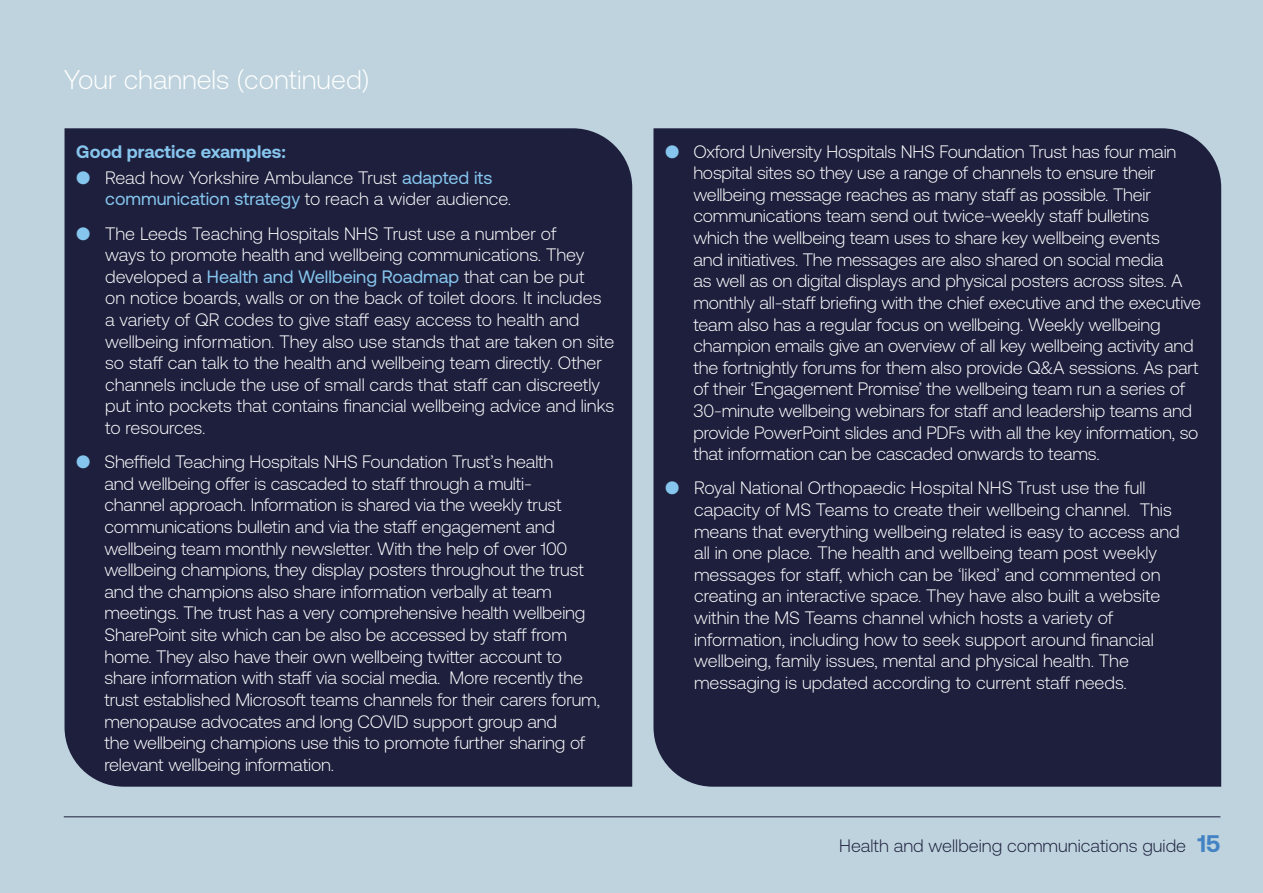
<style>
.page{position:relative;width:1263px;height:893px;background:#bed3dd}
.page>*{position:absolute;margin:0;border:0;box-sizing:border-box;transform-origin:0 0}
.t1{font:300 27px "Aeonik Pro";color:#fff}
.t2{font:300 18px/21.6px "Aeonik Pro";letter-spacing:-.01em;color:#fff}
.t3{font:300 18px "Aeonik Pro";color:#1d1f3d}
.t4{font:700 18px "Aeonik Pro";color:#86c5ed}
.s1{color:#86c5ed}
.s2{font-weight:400;color:#86c5ed}
.s3{font-weight:700;font-size:24px;color:#4382c3}
</style>
<div class="page">
<hr style="left:64px;top:816px;width:1156px;height:1px;background:#1d1f3d">
<div style="left:65px;top:128px;width:567px;height:659px;background:#1d1f3d"></div>
<div style="left:653px;top:128px;width:568px;height:659px;background:#1d1f3d"></div>
<p class="t1" style="left:64px;top:65px;width:307px">Your channels (continued)</p>
<p class="t4" style="left:76px;top:141px;width:211px">Good practice examples:</p>
<p class="t2" style="left:105px;top:167px;width:407px;text-indent:-29px"><span class="s1">●</span> Read how Yorkshire Ambulance Trust <span class="s2">adapted its communication strategy</span> to reach a wider audience.</p>
<p class="t2" style="left:105px;top:222px;width:510px;text-indent:-29px"><span class="s1">●</span> The Leeds Teaching Hospitals NHS Trust use a number of<br>ways to promote health and wellbeing communications. They developed a <span class="s2">Health and Wellbeing Roadmap</span> that can be put<br>on notice boards, walls or on the back of toilet doors. It includes a variety of QR codes to give staff easy access to health and wellbeing information. They also use stands that are taken on site so staff can talk to the health and wellbeing team directly. Other channels include the use of small cards that staff can discreetly put into pockets that contains financial wellbeing advice and links to resources.</p>
<p class="t2" style="left:104px;top:451px;width:497px;text-indent:-28px"><span class="s1">●</span> Sheffield Teaching Hospitals NHS Foundation Trust’s health<br>and wellbeing offer is cascaded to staff through a multi-<br>channel approach. Information is shared via the weekly trust communications bulletin and via the staff engagement and wellbeing team monthly newsletter. With the help of over 100 wellbeing champions, they display posters throughout the trust and the champions also share information verbally at team meetings. The trust has a very comprehensive health wellbeing SharePoint site which can be also be accessed by staff from home. They also have their own wellbeing twitter account to share information with staff via social media. More recently the trust established Microsoft teams channels for their carers forum, menopause advocates and long COVID support group and<br>the wellbeing champions use this to promote further sharing of relevant wellbeing information.</p>
<p class="t2" style="left:693px;top:141px;width:509px;text-indent:-28px"><span class="s1">●</span> Oxford University Hospitals NHS Foundation Trust has four main hospital sites so they use a range of channels to ensure their wellbeing message reaches as many staff as possible. Their communications team send out twice-weekly staff bulletins<br>which the wellbeing team uses to share key wellbeing events<br>and initiatives. The messages are also shared on social media<br>as well as on digital displays and physical posters across sites. A monthly all-staff briefing with the chief executive and the executive team also has a regular focus on wellbeing. Weekly wellbeing champion emails give an overview of all key wellbeing activity and the fortnightly forums for them also provide Q&amp;A sessions. As part of their ‘Engagement Promise’ the wellbeing team run a series of 30-minute wellbeing webinars for staff and leadership teams and provide PowerPoint slides and PDFs with all the key information, so that information can be cascaded onwards to teams.</p>
<p class="t2" style="left:694px;top:477px;width:487px;text-indent:-29px"><span class="s1">●</span> Royal National Orthopaedic Hospital NHS Trust use the full capacity of MS Teams to create their wellbeing channel. This means that everything wellbeing related is easy to access and all in one place. The health and wellbeing team post weekly messages for staff, which can be ‘liked’ and commented on creating an interactive space. They have also built a website within the MS Teams channel which hosts a variety of information, including how to seek support around financial wellbeing, family issues, mental and physical health. The messaging is updated according to current staff needs.</p>
<p class="t3" style="left:839px;top:836px;width:383px">Health and wellbeing communications guide <span class="s3">15</span></p>
</div>
